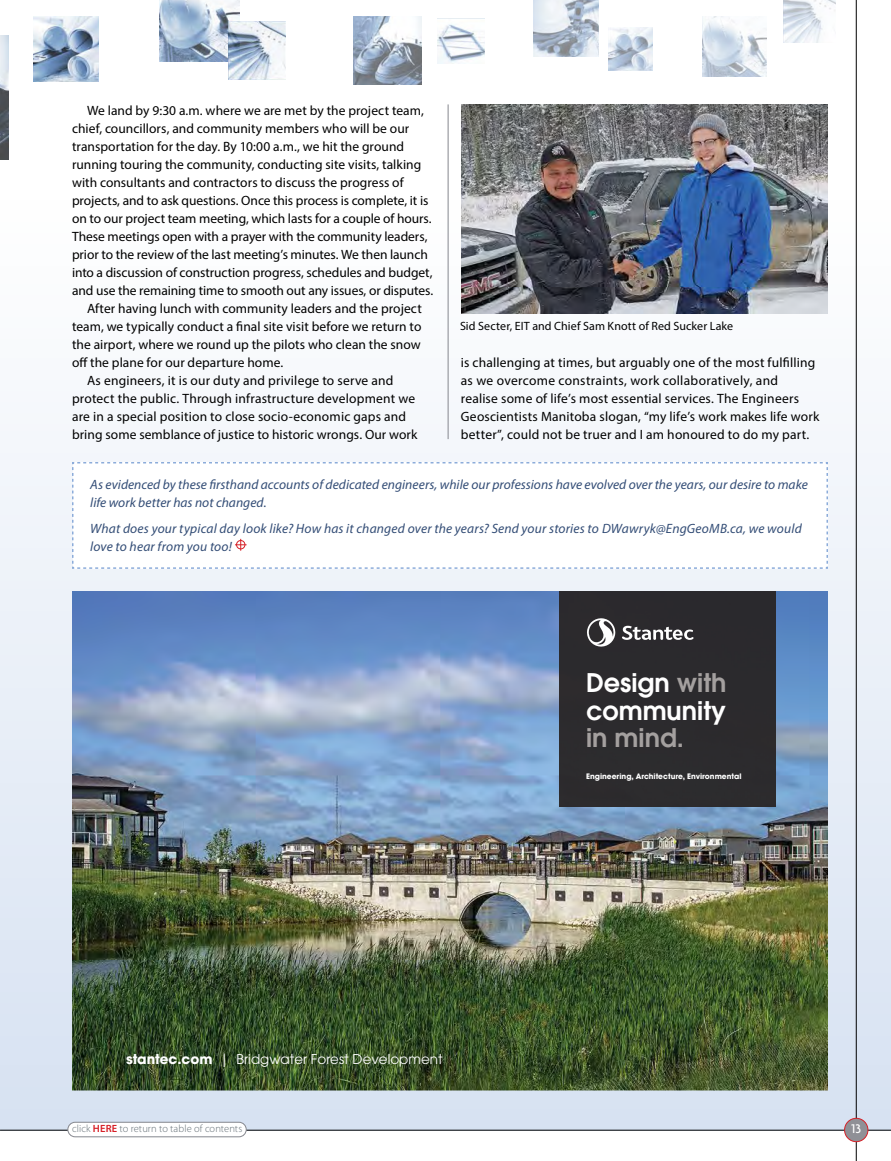
<style>
.page{position:relative;width:891px;height:1161px;background:#fff}
.page>*{position:absolute;margin:0;border:0;box-sizing:border-box;transform-origin:0 0}
.t1{font:600 25.5px/27.6px "ITC Avant Garde Pro";color:#fff}
.t2{font:600 25.5px "ITC Avant Garde Pro";color:#a4a09f}
.t3{font:13.5px/18px "Myriad Pro";letter-spacing:.005em;color:#000}
.t4{font:italic 13.5px/18px "Myriad Pro";letter-spacing:.005em;color:#334d76}
.t5{font:13.5px "ITC Avant Garde Pro";color:#fff}
.t6{font:500 13.5px "Agenda";color:#fff}
.t7{font:12px "Myriad Pro";letter-spacing:.01em;color:#000}
.t8{font:300 10.5px "Myriad Pro";letter-spacing:.01em;color:#636e75}
.t9{font:700 7.5px "ITC Avant Garde Pro";color:#fff}
.s1{font-weight:700}
.s2{color:#a4a09f}
.s3{font-weight:600;color:#d61f26}
</style>
<div class="page">
<div style="left:0;top:196px;width:891px;height:934px;background:linear-gradient(to bottom,#fff,#d6e1f1)"></div>
<hr style="left:448px;top:104px;width:1px;height:335px;background:#85878e">
<img style="left:33px;top:17px;width:66px;height:65px">
<img style="left:160px;top:0;width:79px;height:62px">
<img style="left:229px;top:22px;width:56px;height:57px">
<img style="left:353px;top:16px;width:68px;height:68px">
<img style="left:533px;top:0;width:66px;height:57px">
<img style="left:437px;top:24px;width:47px;height:39px">
<img style="left:609px;top:28px;width:43px;height:43px">
<img style="left:703px;top:17px;width:63px;height:60px">
<img style="left:784px;top:0;width:51px;height:43px">
<img style="left:461px;top:104px;width:367px;height:210px">
<div style="left:71px;top:461px;width:758px;height:109px;background:#f1f4fa"></div>
<svg style="left:72px;top:462px;width:756px;height:107px"></svg>
<img style="left:72px;top:591px;width:756px;height:499px">
<div style="left:559px;top:591px;width:216px;height:216px;background:#2c2a2d"></div>
<svg style="left:587px;top:618px;width:107px;height:29px"></svg>
<hr style="left:0;top:1130px;width:891px;height:1px;background:#000">
<hr style="left:856px;top:0;width:1px;height:1161px;background:#000">
<div style="left:845px;top:1118px;width:23px;height:24px;background:#8f9096;border-radius:50%"></div>
<div style="left:844px;top:1118px;width:24px;height:24px;border:1px solid #d61f26;border-radius:50%"></div>
<div style="left:68px;top:1122px;width:178px;height:15px;background:#fff;border-radius:7px"></div>
<div style="left:68px;top:1122px;width:178px;height:15px;border:1px solid #85878e;border-radius:7px"></div>
<img style="left:0;top:36px;width:9px;height:123px">
<p class="t3" style="left:87px;top:101px;width:338px">We land by 9:30 a.m. where we are met by the project team,</p>
<p class="t3" style="left:72px;top:119px;width:339px">chief, councillors, and community members who will be our</p>
<p class="t3" style="left:72px;top:137px;width:334px">transportation for the day. By 10:00 a.m., we hit the ground</p>
<p class="t3" style="left:72px;top:155px;width:351px">running touring the community, conducting site visits, talking</p>
<p class="t3" style="left:72px;top:173px;width:333px">with consultants and contractors to discuss the progress of</p>
<p class="t3" style="left:72px;top:191px;width:358px">projects, and to ask questions. Once this process is complete, it is</p>
<p class="t3" style="left:72px;top:209px;width:361px">on to our project team meeting, which lasts for a couple of hours.</p>
<p class="t3" style="left:72px;top:227px;width:357px">These meetings open with a prayer with the community leaders,</p>
<p class="t3" style="left:72px;top:245px;width:357px">prior to the review of the last meeting’s minutes. We then launch</p>
<p class="t3" style="left:72px;top:263px;width:362px">into a discussion of construction progress, schedules and budget,</p>
<p class="t3" style="left:72px;top:281px;width:363px">and use the remaining time to smooth out any issues, or disputes.</p>
<p class="t3" style="left:87px;top:299px;width:336px">After having lunch with community leaders and the project</p>
<p class="t3" style="left:72px;top:317px;width:351px">team, we typically conduct a final site visit before we return to</p>
<p class="t3" style="left:72px;top:335px;width:350px">the airport, where we round up the pilots who clean the snow</p>
<p class="t3" style="left:72px;top:353px;width:213px">off the plane for our departure home.</p>
<p class="t3" style="left:87px;top:371px;width:308px">As engineers, it is our duty and privilege to serve and</p>
<p class="t3" style="left:72px;top:389px;width:345px">protect the public. Through infrastructure development we</p>
<p class="t3" style="left:72px;top:407px;width:336px">are in a special position to close socio-economic gaps and</p>
<p class="t3" style="left:72px;top:425px;width:347px">bring some semblance of justice to historic wrongs. Our work</p>
<p class="t7" style="left:460px;top:319px;width:275px">Sid Secter, EIT and Chief Sam Knott of Red Sucker Lake</p>
<p class="t3" style="left:461px;top:353px;width:360px">is challenging at times, but arguably one of the most fulfilling as we overcome constraints, work collaboratively, and<br>realise some of life’s most essential services. The Engineers Geoscientists Manitoba slogan, “my life’s work makes life work better”, could not be truer and I am honoured to do my part.</p>
<p class="t4" style="left:90px;top:475px;width:719px">As evidenced by these firsthand accounts of dedicated engineers, while our professions have evolved over the years, our desire to make life work better has not changed.</p>
<p class="t4" style="left:90px;top:519px;width:713px">What does your typical day look like? How has it changed over the years? Send your stories to DWawryk@EngGeoMB.ca, we would love to hear from you too!</p>
<p class="t5" style="left:126px;top:1050px;width:318px"><span class="s1">stantec.com</span> | Bridgwater Forest Development</p>
<h1 class="t1" style="left:586px;top:669px;width:142px">Design <span class="s2">with </span>community</h1>
<h1 class="t2" style="left:586px;top:721px;width:99px">in mind.</h1>
<p class="t9" style="left:586px;top:771px;width:157px">Engineering, Architecture, Environmental</p>
<p class="t8" style="left:72px;top:1123px;width:172px">click <span class="s3">HERE</span> to return to table of contents</p>
<p class="t6" style="left:851px;top:1121px;width:12px">13</p>
</div>
